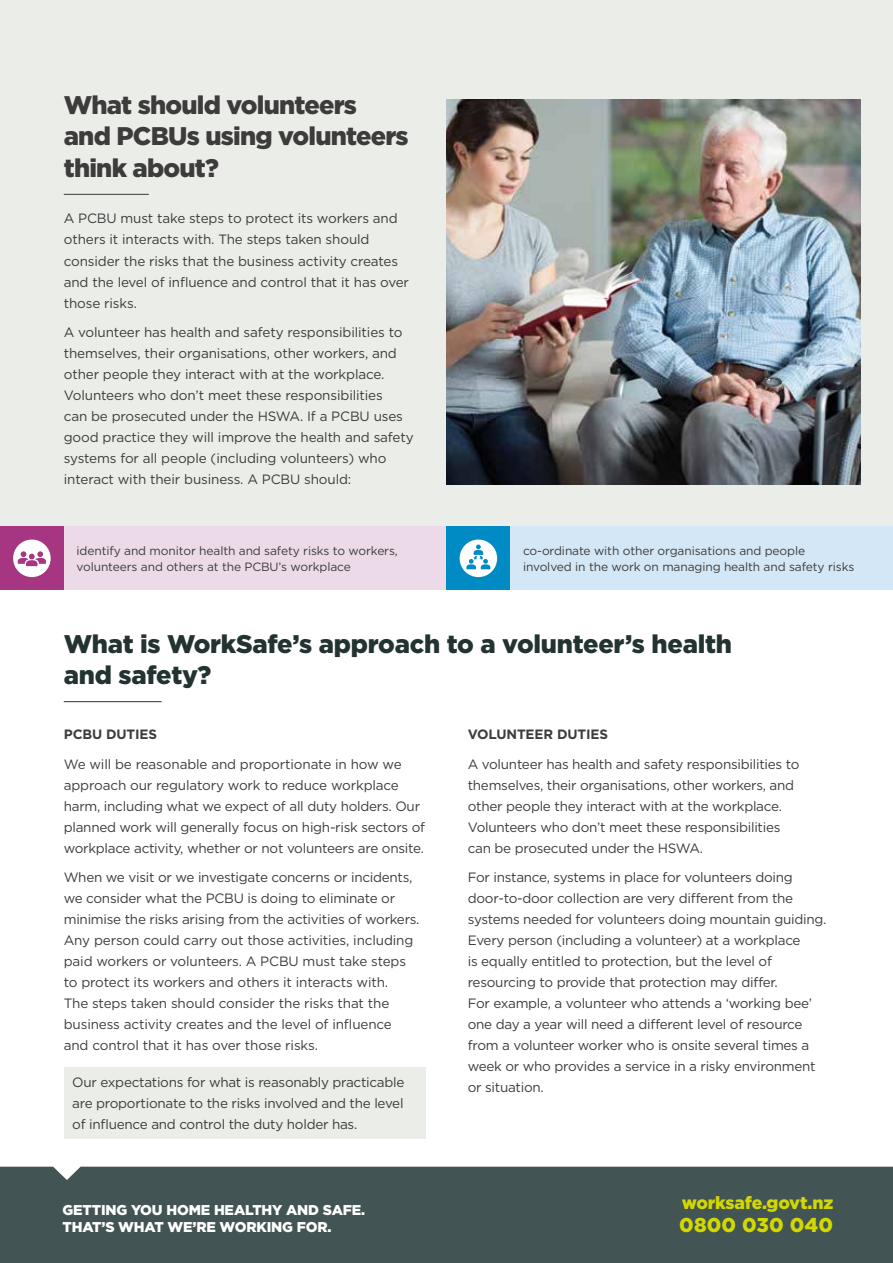
<style>
.page{position:relative;width:893px;height:1263px;background:#fff}
.page>*{position:absolute;margin:0;border:0;box-sizing:border-box;transform-origin:0 0}
.t1{font:900 25.5px/31.5px "Gotham";letter-spacing:-.01em;color:#223332}
.t2{font:900 25.5px/31.5px "Gotham";letter-spacing:-.03em;color:#3c3c3b}
.t3{font:900 20.1px "Gotham";letter-spacing:.01em;color:#d3d800}
.t4{font:900 17.7px "Gotham";letter-spacing:-.01em;color:#d3d800}
.t5{font:900 14.25px/17.1px "Gotham";letter-spacing:-.01em;color:#fff}
.t6{font:13.5px/21px "Gotham";letter-spacing:-.02em;color:#3c3c3b}
.t7{font:700 13.5px "Gotham";letter-spacing:-.01em;color:#3c3c3b}
.t8{font:12px/16.5px "Gotham";letter-spacing:-.01em;color:#3c3c3b}
</style>
<div class="page">
<div style="left:0;top:0;width:893px;height:527px;background:#ebede8"></div>
<img style="left:446px;top:99px;width:414px;height:385px">
<div style="left:0;top:1167px;width:893px;height:96px;background:#425453"></div>
<div style="left:0;top:527px;width:64px;height:63px;background:#a73682"></div>
<div style="left:64px;top:527px;width:395px;height:63px;background:#ecdae9"></div>
<div style="left:13px;top:539px;width:38px;height:38px;background:#fff;border-radius:50%"></div>
<svg style="left:18px;top:551px;width:28px;height:15px"></svg>
<hr style="left:64px;top:701px;width:98px;height:1px;background:#223332">
<div style="left:64px;top:1067px;width:361px;height:72px;background:#ebede8"></div>
<hr style="left:64px;top:194px;width:85px;height:1px;background:#3c3c3b">
<div style="left:446px;top:527px;width:64px;height:63px;background:#008bc5"></div>
<div style="left:510px;top:527px;width:383px;height:63px;background:#d4e7f6"></div>
<div style="left:460px;top:539px;width:37px;height:38px;background:#fff;border-radius:50%"></div>
<svg style="left:466px;top:544px;width:24px;height:25px"></svg>
<h1 class="t2" style="left:64px;top:91px;width:346px">What should volunteers and PCBUs using volunteers think about?</h1>
<p class="t6" style="left:64px;top:209px;width:347px">A PCBU must take steps to protect its workers and others it interacts with. The steps taken should consider the risks that the business activity creates and the level of influence and control that it has over those risks.</p>
<p class="t6" style="left:64px;top:322px;width:351px">A volunteer has health and safety responsibilities to themselves, their organisations, other workers, and other people they interact with at the workplace.<br>Volunteers who don’t meet these responsibilities<br>can be prosecuted under the HSWA. If a PCBU uses good practice they will improve the health and safety systems for all people (including volunteers) who interact with their business. A PCBU should:</p>
<p class="t8" style="left:77px;top:543px;width:323px">identify and monitor health and safety risks to workers, volunteers and others at the PCBU’s workplace</p>
<p class="t8" style="left:523px;top:543px;width:333px">co-ordinate with other organisations and people involved in the work on managing health and safety risks</p>
<h1 class="t1" style="left:64px;top:629px;width:670px">What is WorkSafe’s approach to a volunteer’s health and safety?</h1>
<p class="t7" style="left:64px;top:728px;width:95px">PCBU DUTIES</p>
<p class="t6" style="left:64px;top:754px;width:363px">We will be reasonable and proportionate in how we approach our regulatory work to reduce workplace harm, including what we expect of all duty holders. Our planned work will generally focus on high-risk sectors of workplace activity, whether or not volunteers are onsite.</p>
<p class="t6" style="left:64px;top:868px;width:357px">When we visit or we investigate concerns or incidents, we consider what the PCBU is doing to eliminate or minimise the risks arising from the activities of workers.<br>Any person could carry out those activities, including paid workers or volunteers. A PCBU must take steps to protect its workers and others it interacts with.<br>The steps taken should consider the risks that the business activity creates and the level of influence and control that it has over those risks.</p>
<p class="t6" style="left:72px;top:1072px;width:334px;text-align:justify">Our expectations for what is reasonably practicable are proportionate to the risks involved and the level of influence and control the duty holder has.</p>
<p class="t5" style="left:63px;top:1202px;width:304px">GETTING YOU HOME HEALTHY AND SAFE.<br>THAT’S WHAT WE’RE WORKING FOR.</p>
<p class="t7" style="left:468px;top:728px;width:142px">VOLUNTEER DUTIES</p>
<p class="t6" style="left:468px;top:754px;width:333px">A volunteer has health and safety responsibilities to themselves, their organisations, other workers, and other people they interact with at the workplace.<br>Volunteers who don’t meet these responsibilities can be prosecuted under the HSWA.</p>
<p class="t6" style="left:468px;top:868px;width:360px">For instance, systems in place for volunteers doing door-to-door collection are very different from the systems needed for volunteers doing mountain guiding.<br>Every person (including a volunteer) at a workplace<br>is equally entitled to protection, but the level of resourcing to provide that protection may differ.<br>For example, a volunteer who attends a ‘working bee’ one day a year will need a different level of resource from a volunteer worker who is onsite several times a week or who provides a service in a risky environment or situation.</p>
<h3 class="t4" style="left:682px;top:1195px;width:153px">worksafe.govt.nz</h3>
<h2 class="t3" style="left:679px;top:1216px;width:156px">0800 030 040</h2>
</div>
